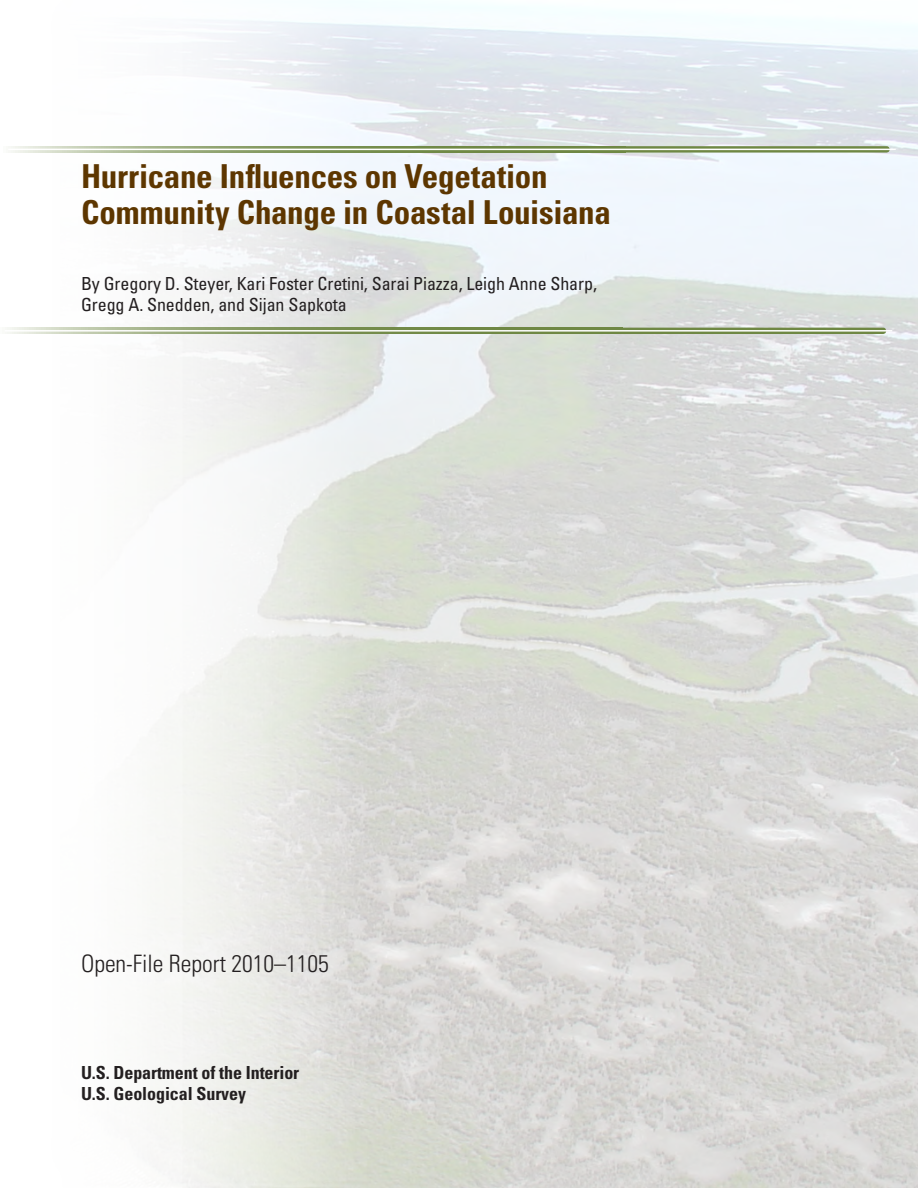
<style>
.page{position:relative;width:918px;height:1188px;background:#fff}
.page>*{position:absolute;margin:0;border:0;box-sizing:border-box;transform-origin:0 0}
.t1{font:700 condensed 33px/36px "Univers";letter-spacing:-.01em;color:#5d3600}
.DBID{font:300 condensed 24px "Univers";color:#231f20}
.Authors{font:condensed 18px/21px "Univers";letter-spacing:-.005em;color:#231f20}
.DBID-2{font:700 condensed 18px "Univers";letter-spacing:-.005em;color:#231f20}
</style>
<div class="page">
<img style="left:7px;top:1px;width:911px;height:1187px">
<svg style="left:7px;top:146px;width:514px;height:7px"></svg>
<svg style="left:520px;top:146px;width:370px;height:7px"></svg>
<hr style="left:8px;top:149px;width:888px;height:1px;background:#fff">
<svg style="left:7px;top:328px;width:511px;height:6px"></svg>
<div style="left:517px;top:328px;width:369px;height:6px;background:#6f8844;border-radius:3px"></div>
<hr style="left:5px;top:330px;width:887px;height:2px;background:#fff">
<p class="t1" style="left:81px;top:158px;width:531px">Hurricane Influences on Vegetation<br>Community Change in Coastal Louisiana</p>
<p class="Authors" style="left:81px;top:273px;width:518px">By Gregory D. Steyer, Kari Foster Cretini, Sarai Piazza, Leigh Anne Sharp,<br>Gregg A. Snedden, and Sijan Sapkota</p>
<p class="DBID" style="left:81px;top:949px;width:249px">Open-File Report 2010–1105</p>
<p class="DBID-2" style="left:81px;top:1061px;width:220px">U.S. Department of the Interior</p>
<p class="DBID-2" style="left:81px;top:1082px;width:167px">U.S. Geological Survey</p>
</div>
